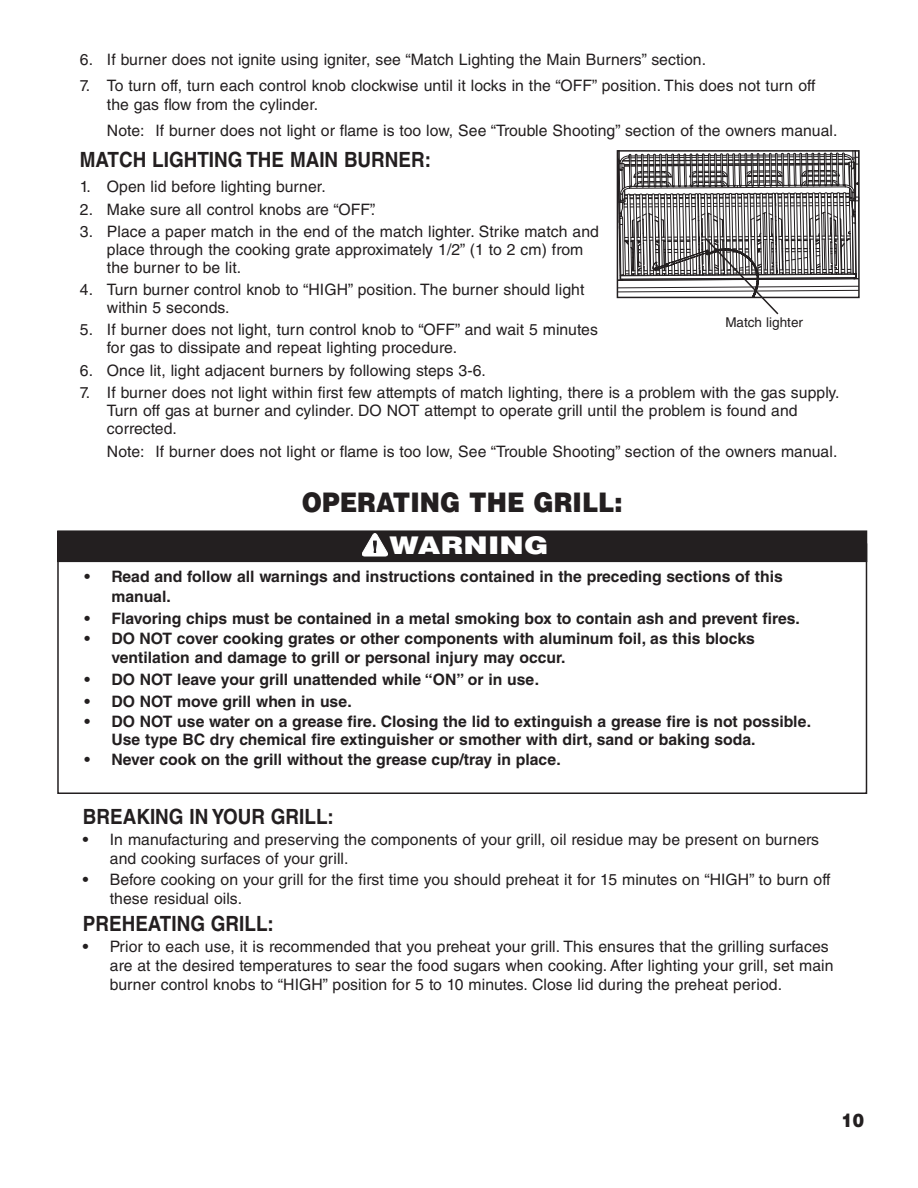
<style>
.page{position:relative;width:918px;height:1188px;background:#fff}
.page>*{position:absolute;margin:0;border:0;box-sizing:border-box;transform-origin:0 0}
.t1{font:900 27px "Helvetica LT Std";color:#231f20;scale:.9 1}
.t2{font:900 24.3px "Helvetica LT Std";letter-spacing:.005em;color:#fff;scale:1.2 1}
.t3{font:700 21px "Helvetica LT Std";color:#231f20;scale:.9 1}
.t4{font:900 18.75px "Helvetica LT Std";color:#231f20;scale:.9 1}
.t5{font:15.75px/18px "Helvetica LT Std";letter-spacing:.005em;color:#231f20}
.t6{font:700 15.75px/19.5px "Helvetica LT Std";color:#231f20}
.t7{font:13.5px "Helvetica LT Std";color:#231f20}
.s1{font-weight:700}
</style>
<div class="page">
<svg style="left:617px;top:150px;width:243px;height:165px"></svg>
<div style="left:58px;top:531px;width:809px;height:31px;background:#231f20"></div>
<div style="left:57px;top:530px;width:810px;height:32px;border:1px solid #231f20"></div>
<svg style="left:362px;top:533px;width:26px;height:23px"></svg>
<p class="t5" style="left:80px;top:53px;width:628px">6. If burner does not ignite using igniter, see “Match Lighting the Main Burners” section.</p>
<p class="t5" style="left:107px;top:78px;width:710px;line-height:18.9px;text-indent:-27px">7. To turn off, turn each control knob clockwise until it locks in the “OFF” position. This does not turn off the gas flow from the cylinder.</p>
<p class="t5" style="left:107px;top:123px;width:732px">Note: If burner does not light or flame is too low, See “Trouble Shooting” section of the owners manual.</p>
<h3 class="t3" style="left:80px;top:153px;width:392px">MATCH LIGHTING THE MAIN BURNER:</h3>
<p class="t5" style="left:80px;top:180px;width:247px">1. Open lid before lighting burner.</p>
<p class="t5" style="left:80px;top:202px;width:297px">2. Make sure all control knobs are “OFF”.</p>
<p class="t5" style="left:107px;top:224px;width:494px;text-indent:-27px">3. Place a paper match in the end of the match lighter. Strike match and place through the cooking grate approximately 1/2” (1 to 2 cm) from the burner to be lit.</p>
<p class="t5" style="left:107px;top:283px;width:479px;text-indent:-27px">4. Turn burner control knob to “HIGH” position. The burner should light within 5 seconds.</p>
<p class="t5" style="left:107px;top:323px;width:493px;text-indent:-27px">5. If burner does not light, turn control knob to “OFF” and wait 5 minutes for gas to dissipate and repeat lighting procedure.</p>
<p class="t5" style="left:80px;top:363px;width:408px">6. Once lit, light adjacent burners by following steps 3-6.</p>
<p class="t5" style="left:107px;top:385px;width:734px;text-indent:-27px">7. If burner does not light within first few attempts of match lighting, there is a problem with the gas supply.<br>Turn off gas at burner and cylinder. DO NOT attempt to operate grill until the problem is found and corrected.</p>
<p class="t5" style="left:107px;top:445px;width:732px">Note: If burner does not light or flame is too low, See “Trouble Shooting” section of the owners manual.</p>
<p class="t7" style="left:725px;top:317px;width:79px">Match lighter</p>
<h1 class="t1" style="left:302px;top:493px;width:358px">OPERATING THE GRILL:</h1>
<h2 class="t2" style="left:389px;top:537px;width:134px">WARNING</h2>
<p class="t6" style="left:111px;top:569px;width:673px;text-indent:-27px">• Read and follow all warnings and instructions contained in the preceding sections of this manual.</p>
<p class="t6" style="left:84px;top:610px;width:717px">• Flavoring chips must be contained in a metal smoking box to contain ash and prevent fires.</p>
<p class="t6" style="left:111px;top:630px;width:645px;text-indent:-27px">• DO NOT cover cooking grates or other components with aluminum foil, as this blocks ventilation and damage to grill or personal injury may occur.</p>
<p class="t6" style="left:84px;top:671px;width:456px">• DO NOT leave your grill unattended while “ON” or in use.</p>
<p class="t6" style="left:84px;top:693px;width:269px">• DO NOT move grill when in use.</p>
<p class="t6" style="left:111px;top:714px;width:701px;line-height:18px;text-indent:-27px">• DO NOT use water on a grease fire. Closing the lid to extinguish a grease fire is not possible.<br>Use type BC dry chemical fire extinguisher or smother with dirt, sand or baking soda.</p>
<p class="t6" style="left:84px;top:751px;width:478px">• Never cook on the grill without the grease cup/tray in place.</p>
<h3 class="t3" style="left:83px;top:809px;width:280px">BREAKING IN YOUR GRILL:</h3>
<p class="t5" style="left:110px;top:832px;width:711px;line-height:18.9px;text-indent:-27px"><span class="s1">•</span> In manufacturing and preserving the components of your grill, oil residue may be present on burners and cooking surfaces of your grill.</p>
<p class="t5" style="left:110px;top:872px;width:722px;line-height:18.9px;text-indent:-27px"><span class="s1">•</span> Before cooking on your grill for the first time you should preheat it for 15 minutes on “HIGH” to burn off these residual oils.</p>
<h3 class="t3" style="left:83px;top:916px;width:214px">PREHEATING GRILL:</h3>
<p class="t5" style="left:110px;top:939px;width:725px;line-height:18.9px;text-indent:-27px"><span class="s1">•</span> Prior to each use, it is recommended that you preheat your grill. This ensures that the grilling surfaces are at the desired temperatures to sear the food sugars when cooking. After lighting your grill, set main burner control knobs to “HIGH” position for 5 to 10 minutes. Close lid during the preheat period.</p>
<p class="t4" style="left:841px;top:1114px;width:27px">10</p>
</div>
